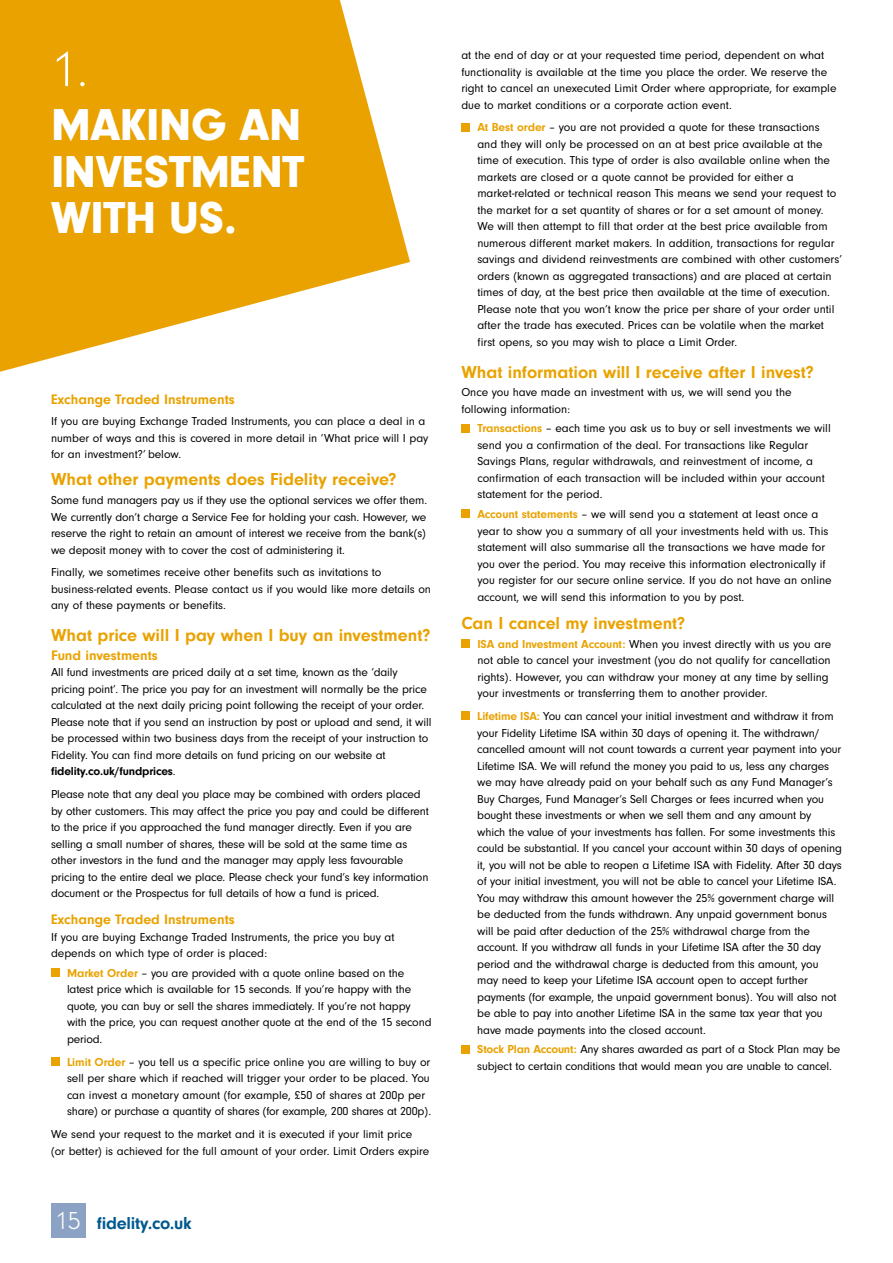
<style>
.page{position:relative;width:893px;height:1263px;background:#fff}
.page>*{position:absolute;margin:0;border:0;box-sizing:border-box;transform-origin:0 0}
.t1{font:300 52.5px "Neuzeit Gro";color:#fff}
.t2{font:900 46.35px/46.5px "Neuzeit Gro";letter-spacing:-.01em;color:#fff;text-align:justify}
.t3{font:700 18px "Neuzeit Gro";color:#e9a200}
.t4{font:700 18px "Neuzeit Gro";letter-spacing:-.015em;color:#00598f}
.t5{font:700 14.25px "Neuzeit Gro";color:#e9a200}
.t6{font:12px/16.5px "Neuzeit Gro";letter-spacing:-.01em;color:#000}
.s1{font-weight:700}
.s2{font-weight:700;color:#e9a200}
.s3{font-weight:300;font-size:26.1px;color:#fff}
</style>
<div class="page">
<div style="left:51px;top:1203px;width:34px;height:34px;background:#8ba2c5"></div>
<svg style="left:0;top:0;width:410px;height:372px;fill:#e9a200"></svg>
<div style="left:51px;top:968px;width:9px;height:9px;background:#e9a200"></div>
<div style="left:51px;top:1057px;width:9px;height:9px;background:#e9a200"></div>
<div style="left:461px;top:123px;width:9px;height:8px;background:#e9a200"></div>
<div style="left:461px;top:424px;width:9px;height:8px;background:#e9a200"></div>
<div style="left:461px;top:510px;width:9px;height:8px;background:#e9a200"></div>
<div style="left:461px;top:639px;width:9px;height:9px;background:#e9a200"></div>
<div style="left:461px;top:711px;width:9px;height:9px;background:#e9a200"></div>
<div style="left:461px;top:1045px;width:9px;height:8px;background:#e9a200"></div>
<h1 class="t1" style="left:51px;top:41px;width:39px">1.</h1>
<h2 class="t2" style="left:51px;top:102px;width:255px">MAKING AN INVESTMENT WITH US.</h2>
<p class="t5" style="left:51px;top:392px;width:185px">Exchange Traded Instruments</p>
<p class="t6" style="left:51px;top:413px;width:379px">If you are buying Exchange Traded Instruments, you can place a deal in a number of ways and this is covered in more detail in ‘What price will I pay for an investment?’ below.</p>
<h3 class="t3" style="left:51px;top:469px;width:347px">What other payments does Fidelity receive?</h3>
<p class="t6" style="left:51px;top:492px;width:378px;text-align:justify">Some fund managers pay us if they use the optional services we offer them.<br>We currently don’t charge a Service Fee for holding your cash. However, we reserve the right to retain an amount of interest we receive from the bank(s) we deposit money with to cover the cost of administering it.</p>
<p class="t6" style="left:51px;top:564px;width:382px">Finally, we sometimes receive other benefits such as invitations to business-related events. Please contact us if you would like more details on any of these payments or benefits.</p>
<h3 class="t3" style="left:51px;top:625px;width:381px">What price will I pay when I buy an investment?</h3>
<p class="t5" style="left:51px;top:647px;width:108px">Fund investments</p>
<p class="t6" style="left:51px;top:664px;width:382px">All fund investments are priced daily at a set time, known as the ‘daily pricing point’. The price you pay for an investment will normally be the price calculated at the next daily pricing point following the receipt of your order.<br>Please note that if you send an instruction by post or upload and send, it will be processed within two business days from the receipt of your instruction to Fidelity. You can find more details on fund pricing on our website at <span class="s1">fidelity.co.uk/fundprices</span>.</p>
<p class="t6" style="left:51px;top:786px;width:379px">Please note that any deal you place may be combined with orders placed by other customers. This may affect the price you pay and could be different to the price if you approached the fund manager directly. Even if you are selling a small number of shares, these will be sold at the same time as other investors in the fund and the manager may apply less favourable pricing to the entire deal we place. Please check your fund’s key information document or the Prospectus for full details of how a fund is priced.</p>
<p class="t5" style="left:51px;top:911px;width:185px">Exchange Traded Instruments</p>
<p class="t6" style="left:51px;top:929px;width:345px">If you are buying Exchange Traded Instruments, the price you buy at depends on which type of order is placed:</p>
<p class="t6" style="left:67px;top:965px;width:366px"><span class="s2">Market Order</span> – you are provided with a quote online based on the latest price which is available for 15 seconds. If you’re happy with the quote, you can buy or sell the shares immediately. If you’re not happy with the price, you can request another quote at the end of the 15 second period.</p>
<p class="t6" style="left:67px;top:1054px;width:366px"><span class="s2">Limit Order</span> – you tell us a specific price online you are willing to buy or sell per share which if reached will trigger your order to be placed. You can invest a monetary amount (for example, £50 of shares at 200p per share) or purchase a quantity of shares (for example, 200 shares at 200p).</p>
<p class="t6" style="left:51px;top:1126px;width:380px">We send your request to the market and it is executed if your limit price (or better) is achieved for the full amount of your order. Limit Orders expire</p>
<h3 class="t4" style="left:55px;top:1213px;width:138px"><span class="s3">15</span> fidelity.co.uk</h3>
<p class="t6" style="left:461px;top:47px;width:377px">at the end of day or at your requested time period, dependent on what functionality is available at the time you place the order. We reserve the right to cancel an unexecuted Limit Order where appropriate, for example due to market conditions or a corporate action event.</p>
<p class="t6" style="left:477px;top:119px;width:366px"><span class="s2">At Best order</span> – you are not provided a quote for these transactions and they will only be processed on an at best price available at the time of execution. This type of order is also available online when the markets are closed or a quote cannot be provided for either a market-related or technical reason This means we send your request to the market for a set quantity of shares or for a set amount of money.<br>We will then attempt to fill that order at the best price available from numerous different market makers. In addition, transactions for regular savings and dividend reinvestments are combined with other customers’ orders (known as aggregated transactions) and are placed at certain times of day, at the best price then available at the time of execution.<br>Please note that you won’t know the price per share of your order until after the trade has executed. Prices can be volatile when the market first opens, so you may wish to place a Limit Order.</p>
<h3 class="t3" style="left:461px;top:362px;width:354px">What information will I receive after I invest?</h3>
<p class="t6" style="left:461px;top:384px;width:332px">Once you have made an investment with us, we will send you the following information:</p>
<p class="t6" style="left:477px;top:420px;width:355px"><span class="s2">Transactions</span> – each time you ask us to buy or sell investments we will send you a confirmation of the deal. For transactions like Regular Savings Plans, regular withdrawals, and reinvestment of income, a confirmation of each transaction will be included within your account statement for the period.</p>
<p class="t6" style="left:477px;top:506px;width:356px"><span class="s2">Account statements</span> – we will send you a statement at least once a year to show you a summary of all your investments held with us. This statement will also summarise all the transactions we have made for you over the period. You may receive this information electronically if you register for our secure online service. If you do not have an online account, we will send this information to you by post.</p>
<h3 class="t3" style="left:461px;top:613px;width:225px">Can I cancel my investment?</h3>
<p class="t6" style="left:477px;top:636px;width:355px"><span class="s2">ISA and Investment Account:</span> When you invest directly with us you are not able to cancel your investment (you do not qualify for cancellation rights). However, you can withdraw your money at any time by selling your investments or transferring them to another provider.</p>
<p class="t6" style="left:477px;top:708px;width:366px"><span class="s2">Lifetime ISA:</span> You can cancel your initial investment and withdraw it from your Fidelity Lifetime ISA within 30 days of opening it. The withdrawn/ cancelled amount will not count towards a current year payment into your Lifetime ISA. We will refund the money you paid to us, less any charges we may have already paid on your behalf such as any Fund Manager’s Buy Charges, Fund Manager’s Sell Charges or fees incurred when you bought these investments or when we sell them and any amount by which the value of your investments has fallen. For some investments this could be substantial. If you cancel your account within 30 days of opening it, you will not be able to reopen a Lifetime ISA with Fidelity. After 30 days of your initial investment, you will not be able to cancel your Lifetime ISA.<br>You may withdraw this amount however the 25% government charge will be deducted from the funds withdrawn. Any unpaid government bonus will be paid after deduction of the 25% withdrawal charge from the account. If you withdraw all funds in your Lifetime ISA after the 30 day period and the withdrawal charge is deducted from this amount, you may need to keep your Lifetime ISA account open to accept further payments (for example, the unpaid government bonus). You will also not be able to pay into another Lifetime ISA in the same tax year that you have made payments into the closed account.</p>
<p class="t6" style="left:477px;top:1041px;width:365px"><span class="s2">Stock Plan Account:</span> Any shares awarded as part of a Stock Plan may be subject to certain conditions that would mean you are unable to cancel.</p>
</div>
